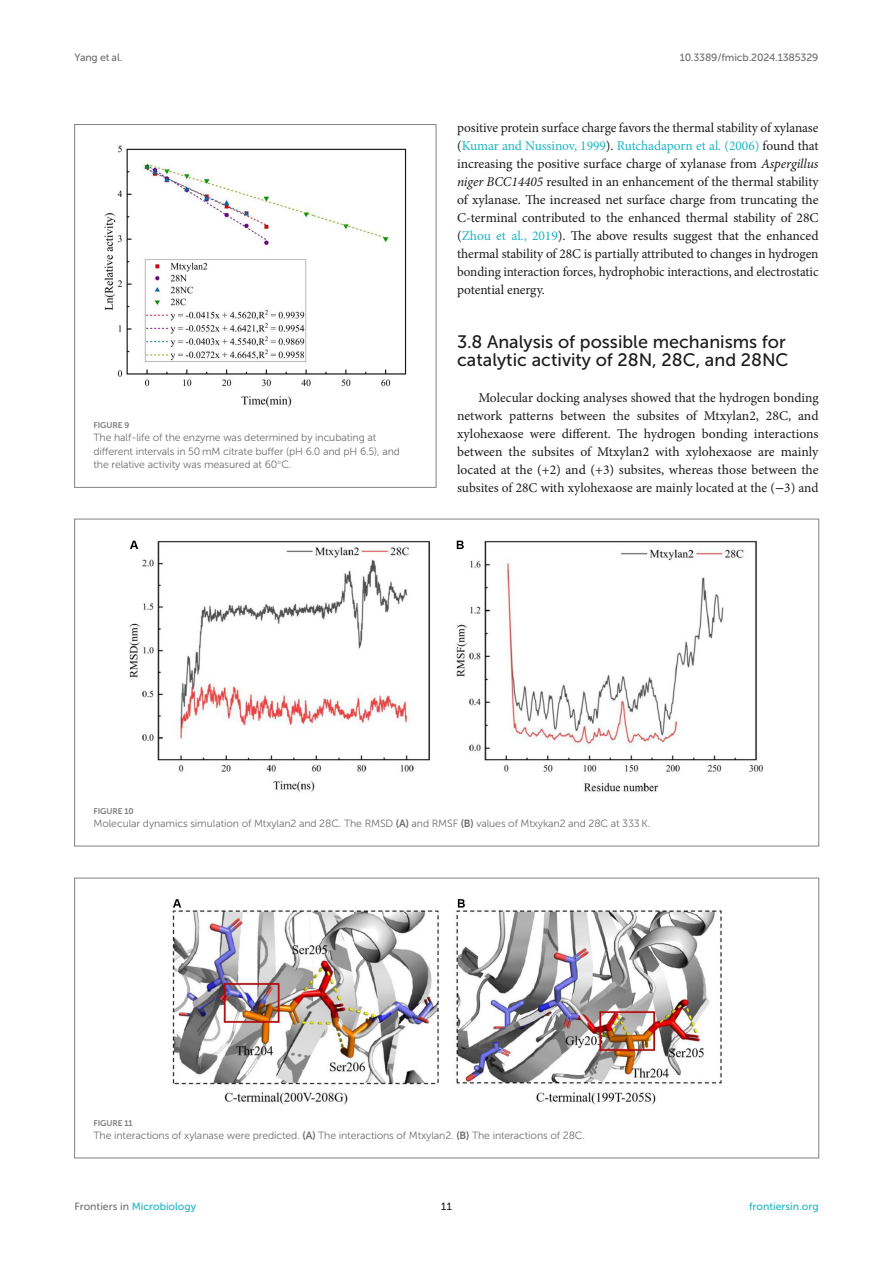
<style>
.page{position:relative;width:893px;height:1263px;background:#fff}
.page>*{position:absolute;margin:0;border:0;box-sizing:border-box;transform-origin:0 0}
.HEAD_2{font:18px/18px "Museo Sans 500";color:#1b1c1b}
.TEXT{font:13.5px/18px "Minion Pro";letter-spacing:-.005em;color:#1b1c1b;text-align:justify}
.TEXT_FLUSH{font:13.5px/18px "Minion Pro";color:#1b1c1b;text-align:justify}
.FIG_LEG{font:10.5px/13.5px "Museo Sans 300";letter-spacing:-.01em;color:#706f70}
.t1{font:10.5px "Museo Sans 500";color:#1db5c3}
.t2{font:10.5px "Museo Sans 500";letter-spacing:-.015em;color:#706f70}
.t3{font:10.5px "Museo Sans 500";color:#1b1c1b}
.FIG_HD{font:8.25px "Museo Sans 700";letter-spacing:-.01em;color:#7e7f7f}
.s1{font-family:"STIX"}
.s2{color:#1db5c3}
.s3{font-style:italic}
.s4{font-family:"STIX General"}
.s5{font-family:"Museo Sans 700"}
.s6{color:#706f70}
</style>
<div class="page">
<img style="left:104px;top:145px;width:303px;height:262px">
<div style="left:74px;top:124px;width:362px;height:364px;border:1px solid #808285"></div>
<img style="left:129px;top:540px;width:634px;height:252px">
<img style="left:172px;top:899px;width:550px;height:206px">
<p class="t2" style="left:74px;top:51px;width:49px">Yang et al.</p>
<p class="t2" style="left:680px;top:51px;width:140px">10.3389/fmicb.2024.1385329</p>
<p class="FIG_HD" style="left:94px;top:420px;width:37px">FIGURE 9</p>
<p class="FIG_LEG" style="left:94px;top:431px;width:308px">The half-life of the enzyme was determined by incubating at different intervals in 50 mM citrate buffer (pH 6.0 and pH 6.5), and the relative activity was measured at 60<span class="s1">°</span>C.</p>
<p class="TEXT" style="left:457px;top:119px;width:363px">positive protein surface charge favors the thermal stability of xylanase (<span class="s2">Kumar and Nussinov, 1999</span>). <span class="s2">Rutchadaporn et al. (2006)</span> found that increasing the positive surface charge of xylanase from <span class="s3">Aspergillus niger BCC14405</span> resulted in an enhancement of the thermal stability of xylanase. The increased net surface charge from truncating the C-terminal contributed to the enhanced thermal stability of 28C (<span class="s2">Zhou et al., 2019</span>). The above results suggest that the enhanced thermal stability of 28C is partially attributed to changes in hydrogen bonding interaction forces, hydrophobic interactions, and electrostatic potential energy.</p>
<p class="HEAD_2" style="left:457px;top:333px;width:333px">3.8 Analysis of possible mechanisms for catalytic activity of 28N, 28C, and 28NC</p>
<p class="TEXT_FLUSH" style="left:457px;top:389px;width:363px;text-indent:21px">Molecular docking analyses showed that the hydrogen bonding network patterns between the subsites of Mtxylan2, 28C, and xylohexaose were different. The hydrogen bonding interactions between the subsites of Mtxylan2 with xylohexaose are mainly located at the (+2) and (+3) subsites, whereas those between the subsites of 28C with xylohexaose are mainly located at the (<span class="s4">−</span>3) and</p>
<p class="FIG_HD" style="left:94px;top:806px;width:42px">FIGURE 10</p>
<p class="FIG_LEG" style="left:94px;top:817px;width:558px">Molecular dynamics simulation of Mtxylan2 and 28C. The RMSD <span class="s5">(A)</span> and RMSF <span class="s5">(B)</span> values of Mtxykan2 and 28C at 333 K.</p>
<p class="FIG_HD" style="left:94px;top:1118px;width:41px">FIGURE 11</p>
<p class="FIG_LEG" style="left:94px;top:1129px;width:493px">The interactions of xylanase were predicted. <span class="s5">(A)</span> The interactions of Mtxylan2. <span class="s5">(B)</span> The interactions of 28C.</p>
<p class="t1" style="left:74px;top:1200px;width:123px"><span class="s6">Frontiers in</span> Microbiology</p>
<p class="t3" style="left:441px;top:1200px;width:12px">11</p>
<p class="t1" style="left:749px;top:1200px;width:71px">frontiersin.org</p>
</div>
